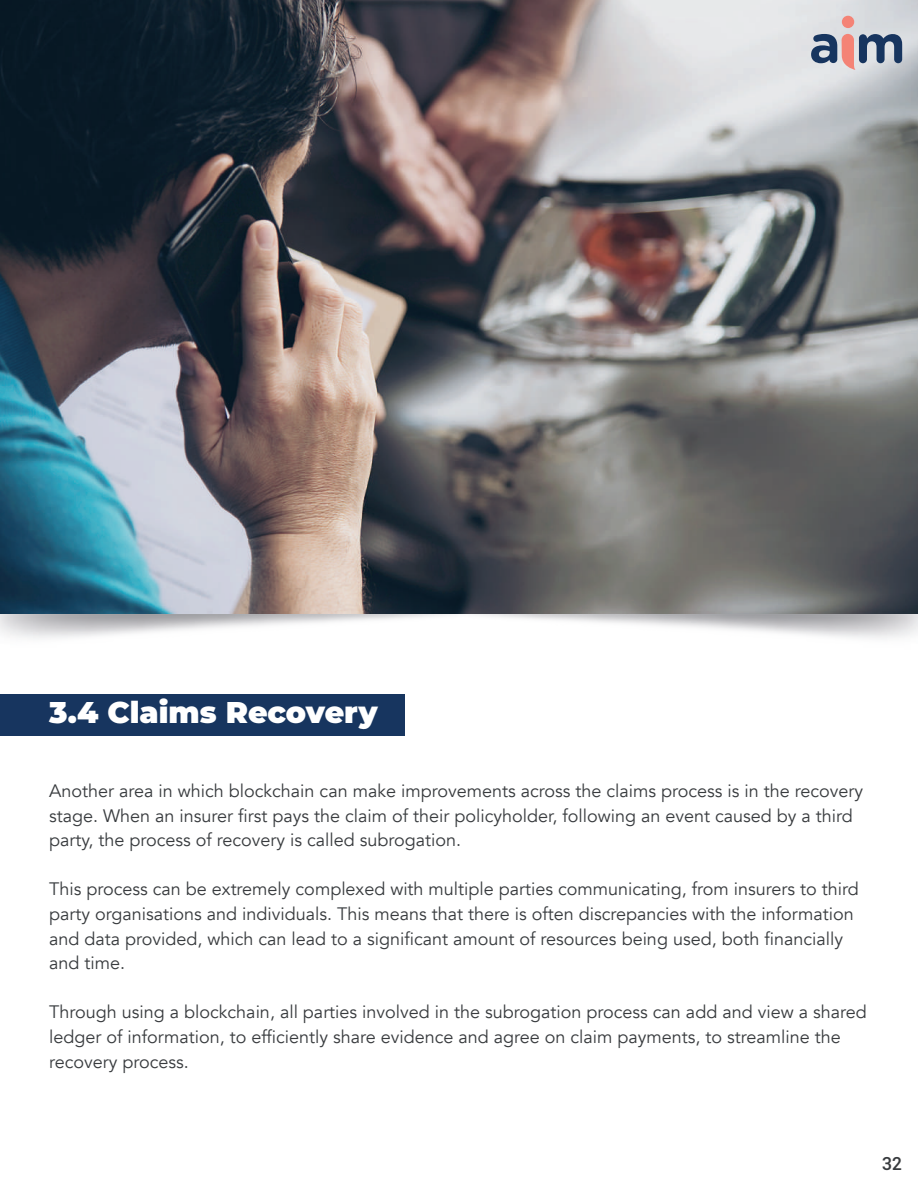
<style>
.page{position:relative;width:918px;height:1188px;background:#fff}
.page>*{position:absolute;margin:0;border:0;box-sizing:border-box;transform-origin:0 0}
.t1{font:900 30px "Montserrat";color:#fff}
.t2{font:18px/24.6px "Avenir";color:#383b3e}
.t3{font:500 18px "Roboto";color:#383b3e}
</style>
<div class="page">
<div style="left:0;top:694px;width:404px;height:42px;background:#17355f"></div>
<img style="left:0;top:0;width:918px;height:614px">
<div style="left:842px;top:16px;width:12px;height:12px;background:#f48376;border-radius:50%"></div>
<svg style="left:811px;top:34px;width:91px;height:36px;background:#9090a1"></svg>
<svg style="left:255px;top:603px;width:150px;height:133px"></svg>
<svg style="left:354px;top:421px;width:274px;height:270px"></svg>
<svg style="left:556px;top:302px;width:192px;height:239px;background:#82807e"></svg>
<svg style="left:660px;top:94px;width:255px;height:304px;background:#939596"></svg>
<h1 class="t1" style="left:49px;top:690px;width:330px">3.4 Claims Recovery</h1>
<p class="t2" style="left:49px;top:779px;width:815px">Another area in which blockchain can make improvements across the claims process is in the recovery stage. When an insurer first pays the claim of their policyholder, following an event caused by a third party, the process of recovery is called subrogation.</p>
<p class="t2" style="left:49px;top:877px;width:811px">This process can be extremely complexed with multiple parties communicating, from insurers to third party organisations and individuals. This means that there is often discrepancies with the information and data provided, which can lead to a significant amount of resources being used, both financially and time.</p>
<p class="t2" style="left:49px;top:1000px;width:819px">Through using a blockchain, all parties involved in the subrogation process can add and view a shared ledger of information, to efficiently share evidence and agree on claim payments, to streamline the recovery process.</p>
<p class="t3" style="left:882px;top:1151px;width:22px">32</p>
</div>
